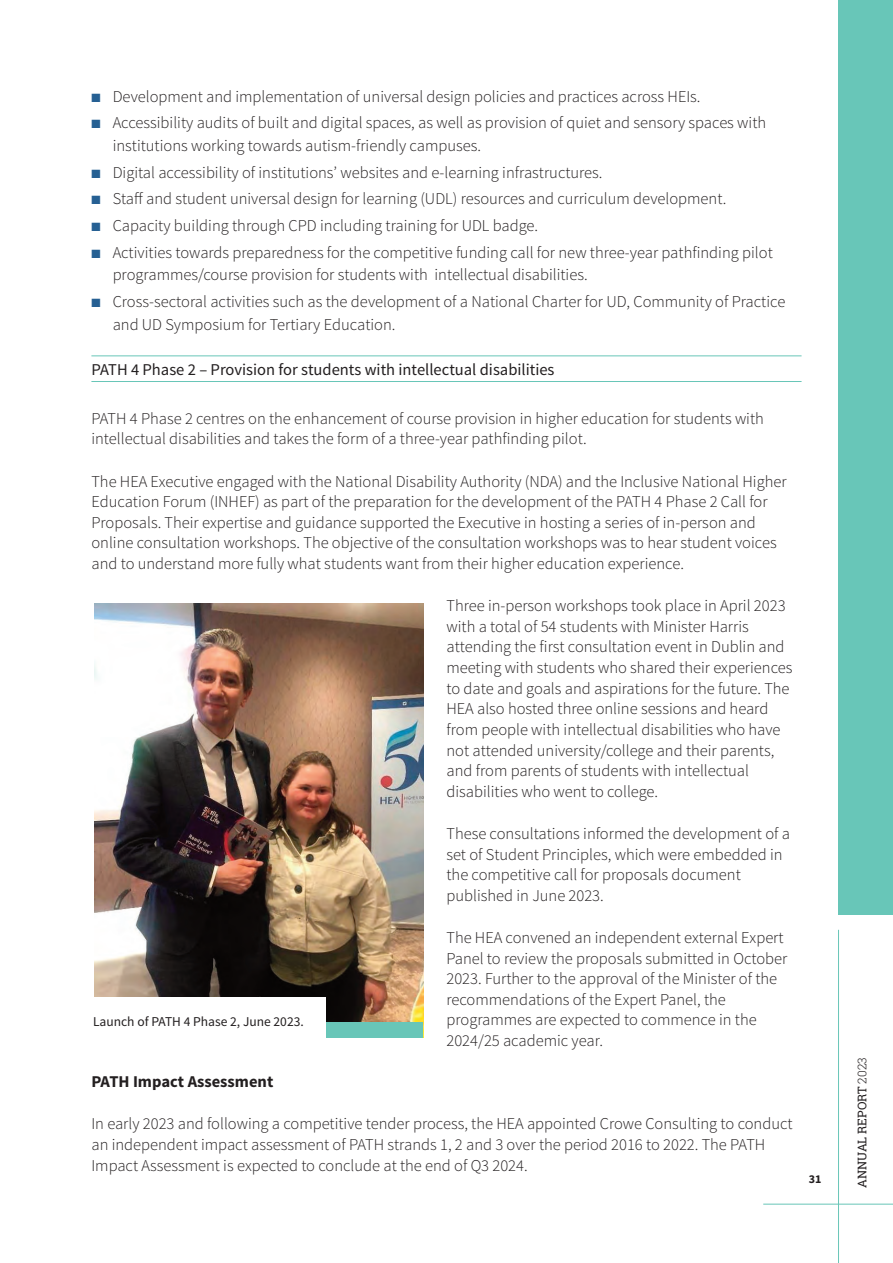
<style>
.page{position:relative;width:893px;height:1263px;background:#fff}
.page>*{position:absolute;margin:0;border:0;box-sizing:border-box;transform-origin:0 0}
.t1{font:300 16.5px/20.7px "Source Sans Pro";color:#231f20}
.t2{font:16.5px "Source Sans Pro";color:#231f20}
.t3{font:700 16.5px "Source Sans Pro";color:#231f20}
.t4{font:13.5px "Source Sans Pro";color:#231f20}
.t5{font:12px "Roboto Slab";color:#231f20}
.t6{font:700 12px "Source Sans Pro";color:#231f20}
.s1{color:#266093}
.s2{font-weight:300}
</style>
<div class="page">
<hr style="left:91px;top:355px;width:710px;height:1px;background:#68c6b8">
<hr style="left:91px;top:381px;width:710px;height:1px;background:#68c6b8">
<hr style="left:838px;top:930px;width:1px;height:333px;background:#68c6b8">
<hr style="left:763px;top:1204px;width:130px;height:1px;background:#68c6b8">
<img style="left:95px;top:604px;width:328px;height:418px">
<div style="left:326px;top:1022px;width:97px;height:16px;background:#68c6b8"></div>
<div style="left:93px;top:997px;width:233px;height:60px;background:#fff"></div>
<div style="left:839px;top:0;width:54px;height:914px;background:#68c6b8"></div>
<p class="t1" style="left:91px;top:87px;width:611px"><span class="s1">■</span> Development and implementation of universal design policies and practices across HEIs.</p>
<p class="t1" style="left:113px;top:113px;width:655px;line-height:22.5px;text-indent:-21px"><span class="s1">■</span> Accessibility audits of built and digital spaces, as well as provision of quiet and sensory spaces with institutions working towards autism-friendly campuses.</p>
<p class="t1" style="left:91px;top:163px;width:513px"><span class="s1">■</span> Digital accessibility of institutions’ websites and e-learning infrastructures.</p>
<p class="t1" style="left:91px;top:190px;width:636px"><span class="s1">■</span> Staff and student universal design for learning (UDL) resources and curriculum development.</p>
<p class="t1" style="left:91px;top:217px;width:448px"><span class="s1">■</span> Capacity building through CPD including training for UDL badge.</p>
<p class="t1" style="left:113px;top:243px;width:662px;line-height:22.5px;text-indent:-21px"><span class="s1">■</span> Activities towards preparedness for the competitive funding call for new three-year pathfinding pilot programmes/course provision for students with intellectual disabilities.</p>
<p class="t1" style="left:113px;top:292px;width:674px;line-height:22.5px;text-indent:-21px"><span class="s1">■</span> Cross-sectoral activities such as the development of a National Charter for UD, Community of Practice and UD Symposium for Tertiary Education.</p>
<p class="t2" style="left:91px;top:363px;width:465px">PATH 4 Phase 2 – Provision for students with intellectual disabilities</p>
<p class="t1" style="left:91px;top:409px;width:674px">PATH 4 Phase 2 centres on the enhancement of course provision in higher education for students with intellectual disabilities and takes the form of a three-year pathfinding pilot.</p>
<p class="t1" style="left:91px;top:472px;width:697px">The HEA Executive engaged with the National Disability Authority (NDA) and the Inclusive National Higher Education Forum (INHEF) as part of the preparation for the development of the PATH 4 Phase 2 Call for Proposals. Their expertise and guidance supported the Executive in hosting a series of in-person and online consultation workshops. The objective of the consultation workshops was to hear student voices and to understand more fully what students want from their higher education experience.</p>
<p class="t1" style="left:446px;top:597px;width:347px">Three in-person workshops took place in April 2023 with a total of 54 students with Minister Harris attending the first consultation event in Dublin and meeting with students who shared their experiences to date and goals and aspirations for the future. The HEA also hosted three online sessions and heard from people with intellectual disabilities who have not attended university/college and their parents, and from parents of students with intellectual disabilities who went to college.</p>
<p class="t1" style="left:446px;top:825px;width:345px">These consultations informed the development of a set of Student Principles, which were embedded in the competitive call for proposals document published in June 2023.</p>
<p class="t1" style="left:446px;top:928px;width:342px">The HEA convened an independent external Expert Panel to review the proposals submitted in October 2023. Further to the approval of the Minister of the recommendations of the Expert Panel, the programmes are expected to commence in the 2024/25 academic year.</p>
<p class="t3" style="left:91px;top:1076px;width:183px">PATH Impact Assessment</p>
<p class="t1" style="left:91px;top:1115px;width:703px">In early 2023 and following a competitive tender process, the HEA appointed Crowe Consulting to conduct an independent impact assessment of PATH strands 1, 2 and 3 over the period 2016 to 2022. The PATH<br>Impact Assessment is expected to conclude at the end of Q3 2024.</p>
<p class="t4" style="left:93px;top:1016px;width:212px">Launch of PATH 4 Phase 2, June 2023.</p>
<p class="t6" style="left:809px;top:1174px;width:14px">31</p>
<p class="t5" style="left:854px;top:1188px;width:132px;rotate:-90deg">ANNUAL REPORT <span class="s2">2023</span></p>
</div>
